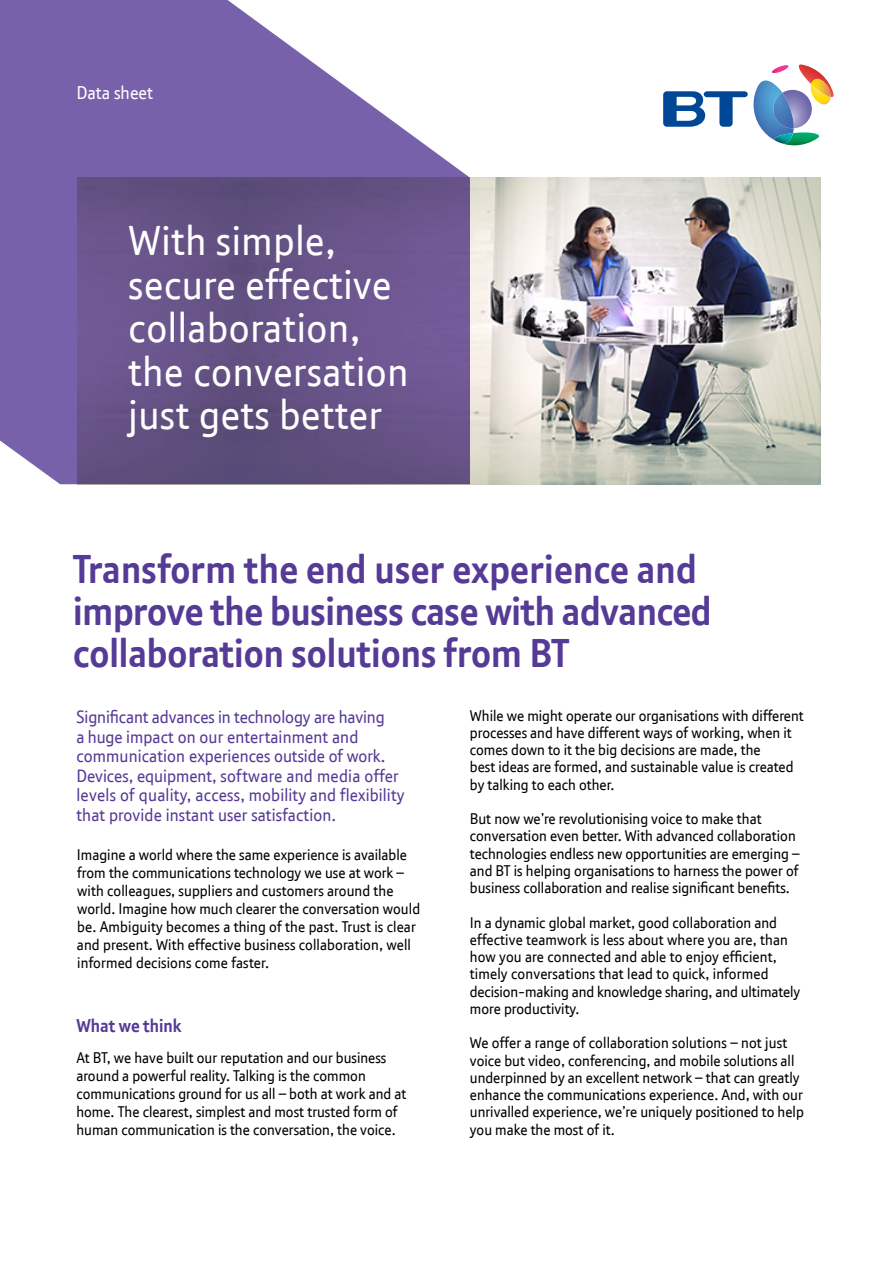
<style>
.page{position:relative;width:893px;height:1263px;background:#fff}
.page>*{position:absolute;margin:0;border:0;box-sizing:border-box;transform-origin:0 0}
.t1{font:40.5px/43.5px "New BT";letter-spacing:.015em;color:#fff}
.t2{font:700 39px/42px "New BT";color:#553a96}
.t3{font:700 18px "New BT";color:#553a96}
.t4{font:18px "New BT";color:#fff}
.t5{font:17.25px/19.5px "New BT";letter-spacing:.005em;color:#553a96}
.t6{font:15px/17.2px "New BT";color:#000}
</style>
<div class="page">
<img style="left:77px;top:177px;width:744px;height:308px">
<svg style="left:0;top:0;width:470px;height:484px;background:#7b69a0"></svg>
<svg style="left:663px;top:65px;width:171px;height:80px"></svg>
<p class="t4" style="left:77px;top:81px;width:78px">Data sheet</p>
<h1 class="t1" style="left:129px;top:218px;width:281px">With simple, secure effective collaboration, the conversation just gets better</h1>
<h2 class="t2" style="left:73px;top:547px;width:640px">Transform the end user experience and improve the business case with advanced collaboration solutions from BT</h2>
<p class="t5" style="left:76px;top:707px;width:330px">Significant advances in technology are having<br>a huge impact on our entertainment and communication experiences outside of work.<br>Devices, equipment, software and media offer levels of quality, access, mobility and flexibility that provide instant user satisfaction.</p>
<p class="t6" style="left:470px;top:706px;width:335px">While we might operate our organisations with different processes and have different ways of working, when it comes down to it the big decisions are made, the<br>best ideas are formed, and sustainable value is created by talking to each other.</p>
<p class="t6" style="left:470px;top:810px;width:331px">But now we’re revolutionising voice to make that conversation even better. With advanced collaboration technologies endless new opportunities are emerging – and BT is helping organisations to harness the power of business collaboration and realise significant benefits.</p>
<p class="t6" style="left:470px;top:913px;width:332px">In a dynamic global market, good collaboration and effective teamwork is less about where you are, than how you are connected and able to enjoy efficient, timely conversations that lead to quick, informed decision-making and knowledge sharing, and ultimately more productivity.</p>
<p class="t6" style="left:470px;top:1034px;width:335px">We offer a range of collaboration solutions – not just voice but video, conferencing, and mobile solutions all underpinned by an excellent network – that can greatly enhance the communications experience. And, with our unrivalled experience, we’re uniquely positioned to help you make the most of it.</p>
<p class="t6" style="left:77px;top:845px;width:345px;line-height:18px">Imagine a world where the same experience is available from the communications technology we use at work – with colleagues, suppliers and customers around the world. Imagine how much clearer the conversation would be. Ambiguity becomes a thing of the past. Trust is clear and present. With effective business collaboration, well informed decisions come faster.</p>
<p class="t3" style="left:76px;top:1014px;width:107px">What we think</p>
<p class="t6" style="left:76px;top:1048px;width:331px;line-height:18px">At BT, we have built our reputation and our business around a powerful reality. Talking is the common communications ground for us all – both at work and at home. The clearest, simplest and most trusted form of human communication is the conversation, the voice.</p>
</div>
